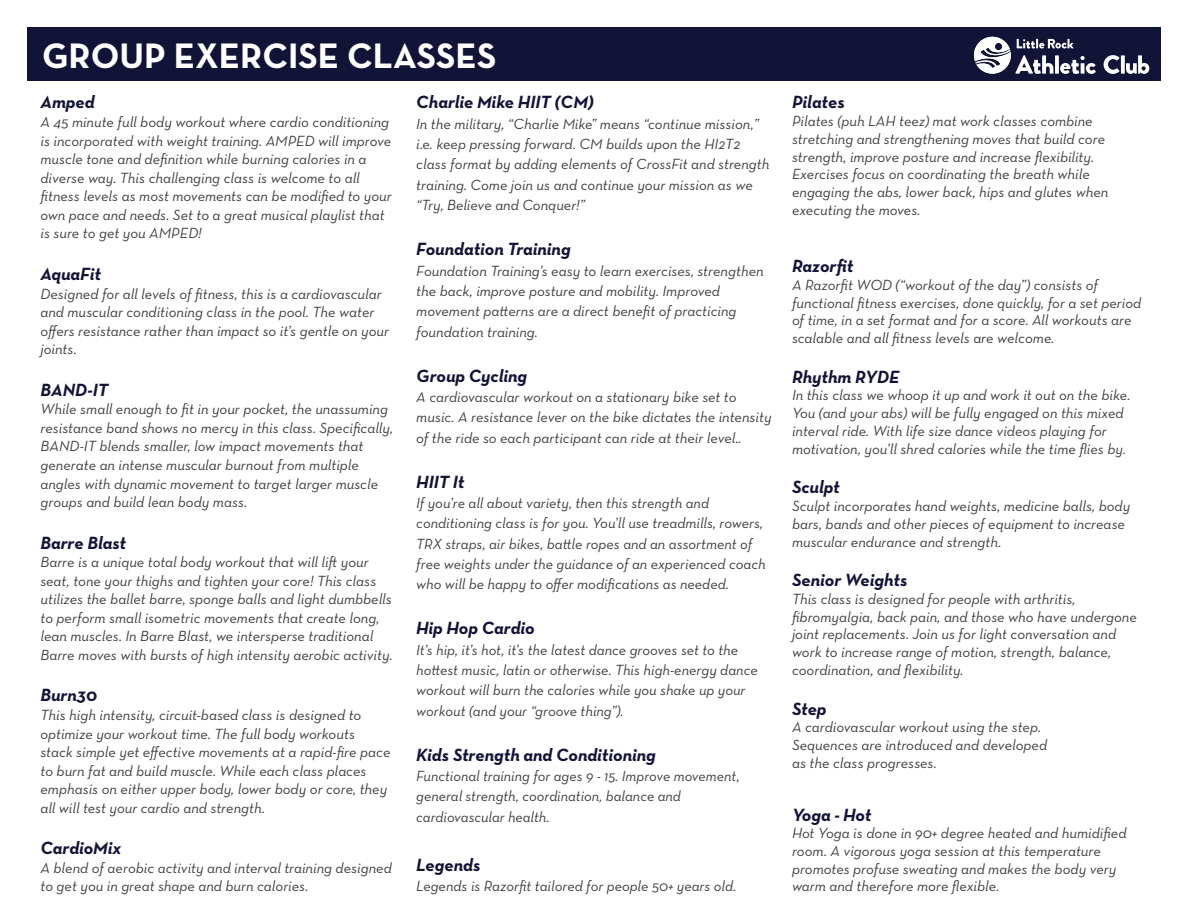
<style>
.page{position:relative;width:1188px;height:918px;background:#fff}
.page>*{position:absolute;margin:0;border:0;box-sizing:border-box;transform-origin:0 0}
.t1{font:700 36px "Neutra Text Exp";color:#fff}
.t2{font:italic 700 18px "Neutra Text Exp";color:#121437}
.t3{font:italic 15px/18.6px "Neutra Text Exp";color:#3e3e3f}
</style>
<div class="page">
<div style="left:27px;top:27px;width:1134px;height:54px;background:#121437"></div>
<svg style="left:1104px;top:55px;width:16px;height:19px"></svg>
<svg style="left:1121px;top:55px;width:4px;height:19px"></svg>
<svg style="left:1126px;top:55px;width:23px;height:19px"></svg>
<svg style="left:974px;top:37px;width:122px;height:37px"></svg>
<p class="t1" style="left:42px;top:33px;width:456px">GROUP EXERCISE CLASSES</p>
<p class="t2" style="left:40px;top:91px;width:56px">Amped</p>
<p class="t3" style="left:40px;top:112px;width:353px">A 45 minute full body workout where cardio conditioning is incorporated with weight training. AMPED will improve muscle tone and definition while burning calories in a diverse way. This challenging class is welcome to all fitness levels as most movements can be modified to your own pace and needs. Set to a great musical playlist that is sure to get you AMPED!</p>
<p class="t2" style="left:40px;top:262px;width:62px">AquaFit</p>
<p class="t3" style="left:40px;top:284px;width:350px">Designed for all levels of fitness, this is a cardiovascular and muscular conditioning class in the pool. The water offers resistance rather than impact so it’s gentle on your joints.</p>
<p class="t2" style="left:40px;top:378px;width:69px">BAND-IT</p>
<p class="t3" style="left:40px;top:400px;width:354px">While small enough to fit in your pocket, the unassuming resistance band shows no mercy in this class. Specifically, BAND-IT blends smaller, low impact movements that generate an intense muscular burnout from multiple angles with dynamic movement to target larger muscle groups and build lean body mass.</p>
<p class="t2" style="left:40px;top:531px;width:87px">Barre Blast</p>
<p class="t3" style="left:40px;top:553px;width:354px">Barre is a unique total body workout that will lift your seat, tone your thighs and tighten your core! This class utilizes the ballet barre, sponge balls and light dumbbells to perform small isometric movements that create long, lean muscles. In Barre Blast, we intersperse traditional Barre moves with bursts of high intensity aerobic activity.</p>
<p class="t2" style="left:40px;top:684px;width:58px">Burn30</p>
<p class="t3" style="left:40px;top:705px;width:351px">This high intensity, circuit-based class is designed to optimize your workout time. The full body workouts stack simple yet effective movements at a rapid-fire pace to burn fat and build muscle. While each class places emphasis on either upper body, lower body or core, they all will test your cardio and strength.</p>
<p class="t2" style="left:40px;top:837px;width:82px">CardioMix</p>
<p class="t3" style="left:40px;top:858px;width:353px">A blend of aerobic activity and interval training designed to get you in great shape and burn calories.</p>
<p class="t2" style="left:416px;top:91px;width:179px">Charlie Mike HIIT (CM)</p>
<p class="t3" style="left:416px;top:113px;width:355px;line-height:20.4px">In the military, “Charlie Mike” means “continue mission,” i.e. keep pressing forward. CM builds upon the HI2T2 class format by adding elements of CrossFit and strength training. Come join us and continue your mission as we “Try, Believe and Conquer!”</p>
<p class="t2" style="left:416px;top:237px;width:156px">Foundation Training</p>
<p class="t3" style="left:416px;top:260px;width:349px;line-height:20.4px">Foundation Training’s easy to learn exercises, strengthen the back, improve posture and mobility. Improved movement patterns are a direct benefit of practicing foundation training.</p>
<p class="t2" style="left:416px;top:364px;width:112px">Group Cycling</p>
<p class="t3" style="left:416px;top:386px;width:357px;line-height:20.4px">A cardiovascular workout on a stationary bike set to music. A resistance lever on the bike dictates the intensity of the ride so each participant can ride at their level..</p>
<p class="t2" style="left:416px;top:470px;width:50px">HIIT It</p>
<p class="t3" style="left:416px;top:492px;width:351px;line-height:20.4px">If you’re all about variety, then this strength and conditioning class is for you. You’ll use treadmills, rowers, TRX straps, air bikes, battle ropes and an assortment of free weights under the guidance of an experienced coach who will be happy to offer modifications as needed.</p>
<p class="t2" style="left:416px;top:617px;width:120px">Hip Hop Cardio</p>
<p class="t3" style="left:416px;top:639px;width:343px;line-height:20.4px">It’s hip, it’s hot, it’s the latest dance grooves set to the hottest music, latin or otherwise. This high-energy dance workout will burn the calories while you shake up your workout (and your “groove thing”).</p>
<p class="t2" style="left:416px;top:743px;width:241px">Kids Strength and Conditioning</p>
<p class="t3" style="left:416px;top:766px;width:325px;line-height:20.4px">Functional training for ages 9 - 15. Improve movement, general strength, coordination, balance and cardiovascular health.</p>
<p class="t2" style="left:416px;top:853px;width:66px">Legends</p>
<p class="t3" style="left:416px;top:877px;width:322px">Legends is Razorfit tailored for people 50+ years old.</p>
<p class="t2" style="left:792px;top:91px;width:54px">Pilates</p>
<p class="t3" style="left:792px;top:112px;width:318px;line-height:17.7px">Pilates (puh LAH teez) mat work classes combine stretching and strengthening moves that build core strength, improve posture and increase flexibility.<br>Exercises focus on coordinating the breath while engaging the abs, lower back, hips and glutes when executing the moves.</p>
<p class="t2" style="left:792px;top:254px;width:63px">Razorfit</p>
<p class="t3" style="left:792px;top:276px;width:351px;line-height:17.7px">A Razorfit WOD (“workout of the day”) consists of functional fitness exercises, done quickly, for a set period of time, in a set format and for a score. All workouts are scalable and all fitness levels are welcome.</p>
<p class="t2" style="left:792px;top:365px;width:109px">Rhythm RYDE</p>
<p class="t3" style="left:792px;top:386px;width:340px;line-height:17.7px">In this class we whoop it up and work it out on the bike.<br>You (and your abs) will be fully engaged on this mixed interval ride. With life size dance videos playing for motivation, you’ll shred calories while the time flies by.</p>
<p class="t2" style="left:792px;top:476px;width:49px">Sculpt</p>
<p class="t3" style="left:792px;top:497px;width:340px;line-height:17.7px">Sculpt incorporates hand weights, medicine balls, body bars, bands and other pieces of equipment to increase muscular endurance and strength.</p>
<p class="t2" style="left:792px;top:569px;width:117px">Senior Weights</p>
<p class="t3" style="left:792px;top:590px;width:346px;line-height:17.7px">This class is designed for people with arthritis, fibromyalgia, back pain, and those who have undergone joint replacements. Join us for light conversation and work to increase range of motion, strength, balance, coordination, and flexibility.</p>
<p class="t2" style="left:792px;top:697px;width:36px">Step</p>
<p class="t3" style="left:792px;top:718px;width:257px;line-height:17.7px">A cardiovascular workout using the step.<br>Sequences are introduced and developed as the class progresses.</p>
<p class="t2" style="left:792px;top:803px;width:81px">Yoga - Hot</p>
<p class="t3" style="left:792px;top:824px;width:336px;line-height:17.7px">Hot Yoga is done in 90+ degree heated and humidified room. A vigorous yoga session at this temperature promotes profuse sweating and makes the body very warm and therefore more flexible.</p>
</div>
